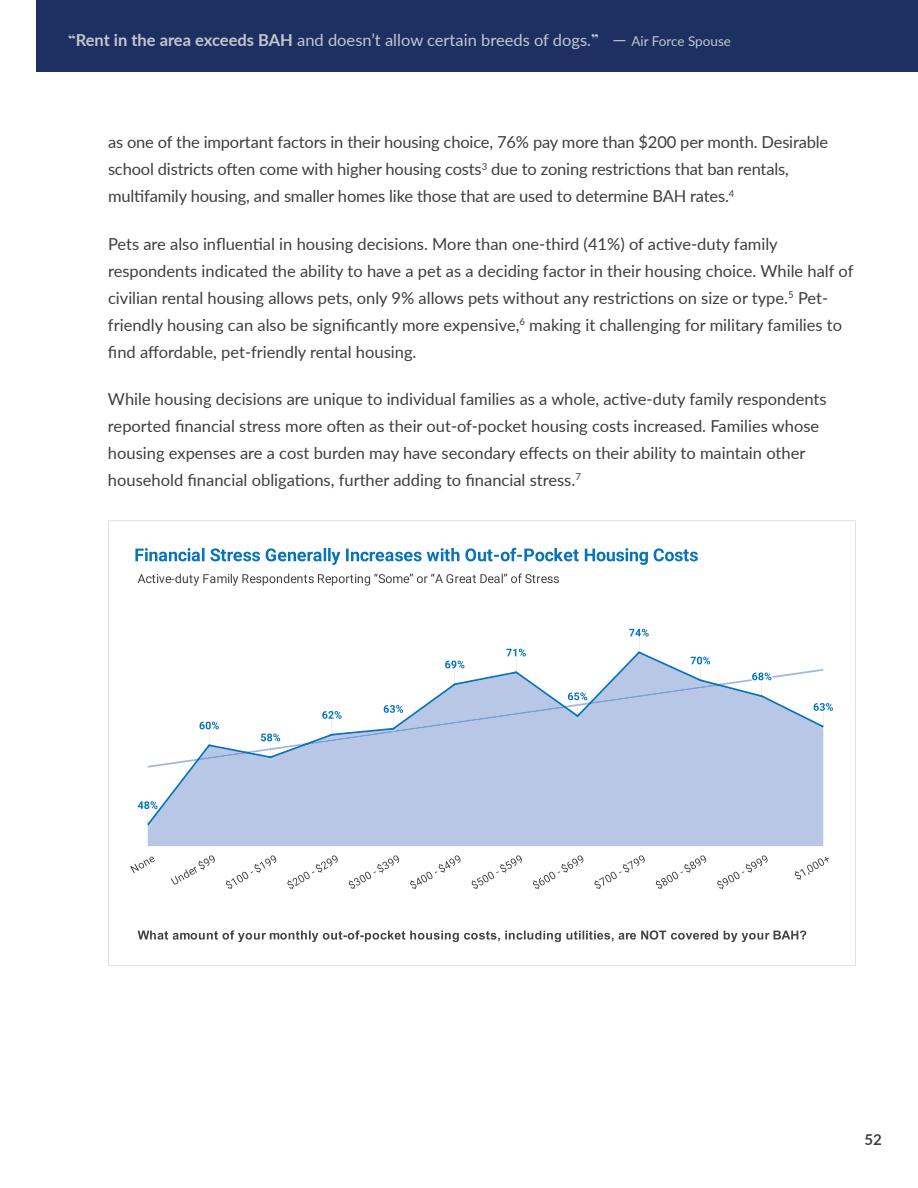
<style>
.page{position:relative;width:918px;height:1188px;background:#fff}
.page>*{position:absolute;margin:0;border:0;box-sizing:border-box;transform-origin:0 0}
.t1{font:16.5px/27px "Lato";color:#3e3e3f}
.t2{font:16.5px "Lato";color:#c2c7ce}
.t3{font:700 15px "Lato";color:#3e3e3f}
.s1{font-family:"Playfair Display";font-weight:700}
.s2{font-weight:700}
.s3{font-size:18px}
.s4{font-size:13.5px}
</style>
<div class="page">
<div style="left:36px;top:0;width:882px;height:72px;background:#1e3062"></div>
<svg style="left:108px;top:521px;width:748px;height:445px"></svg>
<p class="t2" style="left:68px;top:28px;width:664px"><span class="s1">“</span><span class="s2">Rent in the area exceeds BAH</span> and doesn’t allow certain breeds of dogs.<span class="s1">”</span> <span class="s3">—</span> <span class="s4">Air Force Spouse</span></p>
<p class="t1" style="left:108px;top:128px;width:722px">as one of the important factors in their housing choice, 76% pay more than $200 per month. Desirable school districts often come with higher housing costs<sup>3</sup> due to zoning restrictions that ban rentals, multifamily housing, and smaller homes like those that are used to determine BAH rates.<sup>4</sup></p>
<p class="t1" style="left:108px;top:229px;width:747px">Pets are also influential in housing decisions. More than one-third (41%) of active-duty family respondents indicated the ability to have a pet as a deciding factor in their housing choice. While half of civilian rental housing allows pets, only 9% allows pets without any restrictions on size or type.<sup>5</sup> Pet&shy;friendly housing can also be significantly more expensive,<sup>6</sup> making it challenging for military families to find affordable, pet-friendly rental housing.</p>
<p class="t1" style="left:108px;top:385px;width:720px">While housing decisions are unique to individual families as a whole, active-duty family respondents reported financial stress more often as their out-of-pocket housing costs increased. Families whose housing expenses are a cost burden may have secondary effects on their ability to maintain other household financial obligations, further adding to financial stress.<sup>7</sup></p>
<p class="t3" style="left:865px;top:1128px;width:19px">52</p>
</div>
